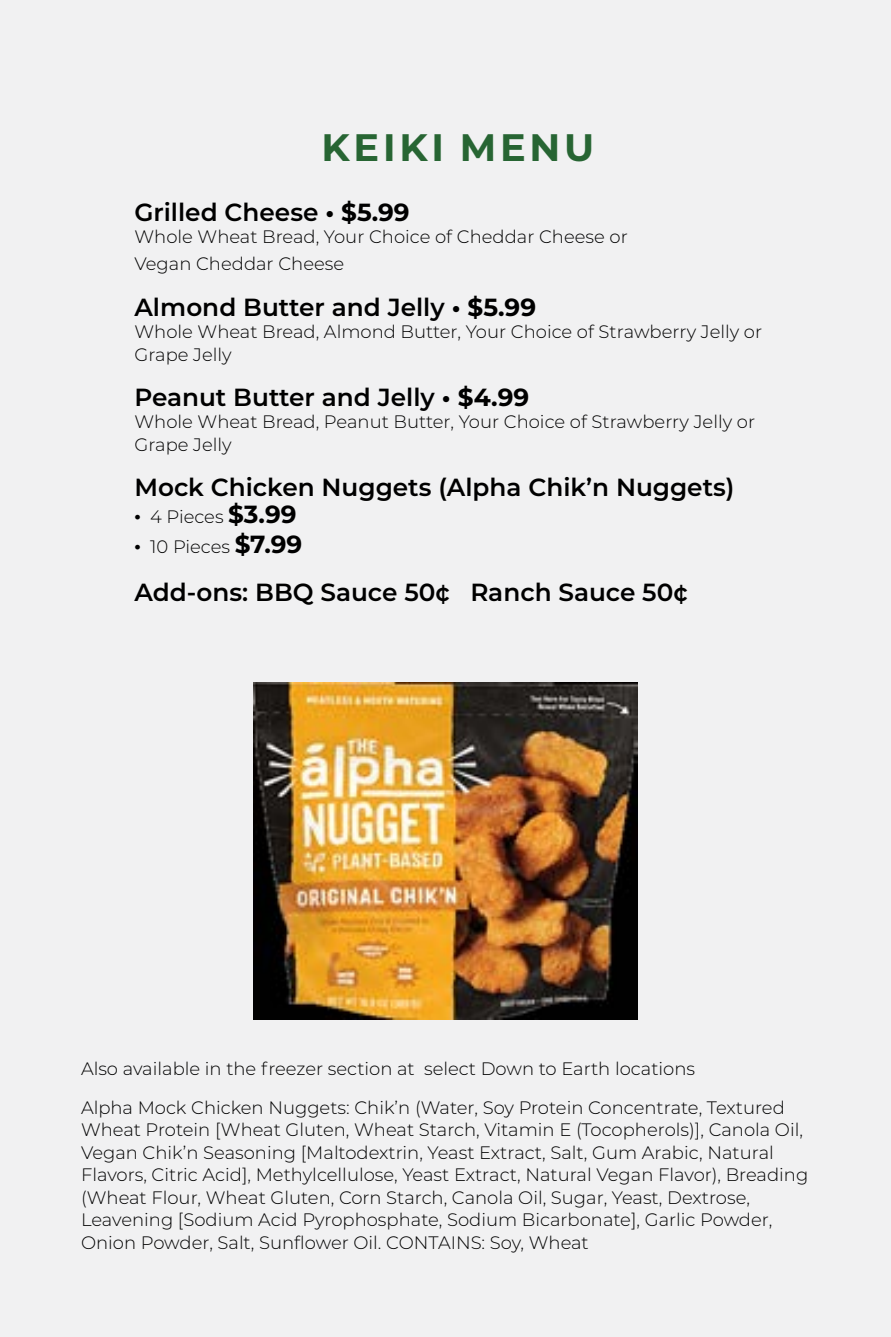
<style>
.page{position:relative;width:891px;height:1337px;background:#fff}
.page>*{position:absolute;margin:0;border:0;box-sizing:border-box;transform-origin:0 0}
.Heading_2{font:700 38.25px "Montserrat";letter-spacing:.1em;color:#276533}
.Heading_3{font:600 24.75px "Montserrat";color:#000}
.t1{font:300 18px/22.5px "Montserrat";color:#000}
.s1{font-weight:700}
.s2{font-family:"Myriad Pro";font-weight:400;font-size:22.5px}
.s3{font-weight:700;font-size:24.75px}
</style>
<div class="page">
<div style="left:0;top:0;width:891px;height:1336px;background:#f1f1f2"></div>
<img style="left:254px;top:682px;width:383px;height:337px">
<h2 class="Heading_2" style="left:321px;top:120px;width:275px">KEIKI MENU</h2>
<h3 class="Heading_3" style="left:134px;top:194px;width:277px">Grilled Cheese <span class="s1">• $5.99</span></h3>
<p class="t1" style="left:134px;top:225px;width:495px">Whole Wheat Bread, Your Choice of Cheddar Cheese or</p>
<p class="t1" style="left:134px;top:252px;width:211px">Vegan Cheddar Cheese</p>
<h3 class="Heading_3" style="left:134px;top:289px;width:403px">Almond Butter and Jelly <span class="s1">• $5.99</span></h3>
<p class="t1" style="left:134px;top:320px;width:629px">Whole Wheat Bread, Almond Butter, Your Choice of Strawberry Jelly or<br>Grape Jelly</p>
<h3 class="Heading_3" style="left:134px;top:379px;width:396px">Peanut Butter and Jelly <span class="s1">• $4.99</span></h3>
<p class="t1" style="left:134px;top:410px;width:622px">Whole Wheat Bread, Peanut Butter, Your Choice of Strawberry Jelly or<br>Grape Jelly</p>
<h3 class="Heading_3" style="left:134px;top:470px;width:602px">Mock Chicken Nuggets (Alpha Chik’n Nuggets)</h3>
<p class="t1" style="left:134px;top:505px;width:164px"><span class="s2">•</span> 4 Pieces <span class="s3">$3.99</span></p>
<p class="t1" style="left:134px;top:535px;width:169px"><span class="s2">•</span> 10 Pieces <span class="s3">$7.99</span></p>
<p class="Heading_3" style="left:134px;top:574px;width:555px">Add-ons: BBQ Sauce 50¢ Ranch Sauce 50¢</p>
<p class="t1" style="left:81px;top:1056px;width:616px">Also available in the freezer section at select Down to Earth locations</p>
<p class="t1" style="left:81px;top:1095px;width:729px">Alpha Mock Chicken Nuggets: Chik’n (Water, Soy Protein Concentrate, Textured Wheat Protein [Wheat Gluten, Wheat Starch, Vitamin E (Tocopherols)], Canola Oil, Vegan Chik’n Seasoning [Maltodextrin, Yeast Extract, Salt, Gum Arabic, Natural Flavors, Citric Acid], Methylcellulose, Yeast Extract, Natural Vegan Flavor), Breading (Wheat Flour, Wheat Gluten, Corn Starch, Canola Oil, Sugar, Yeast, Dextrose, Leavening [Sodium Acid Pyrophosphate, Sodium Bicarbonate], Garlic Powder, Onion Powder, Salt, Sunflower Oil. CONTAINS: Soy, Wheat</p>
</div>
